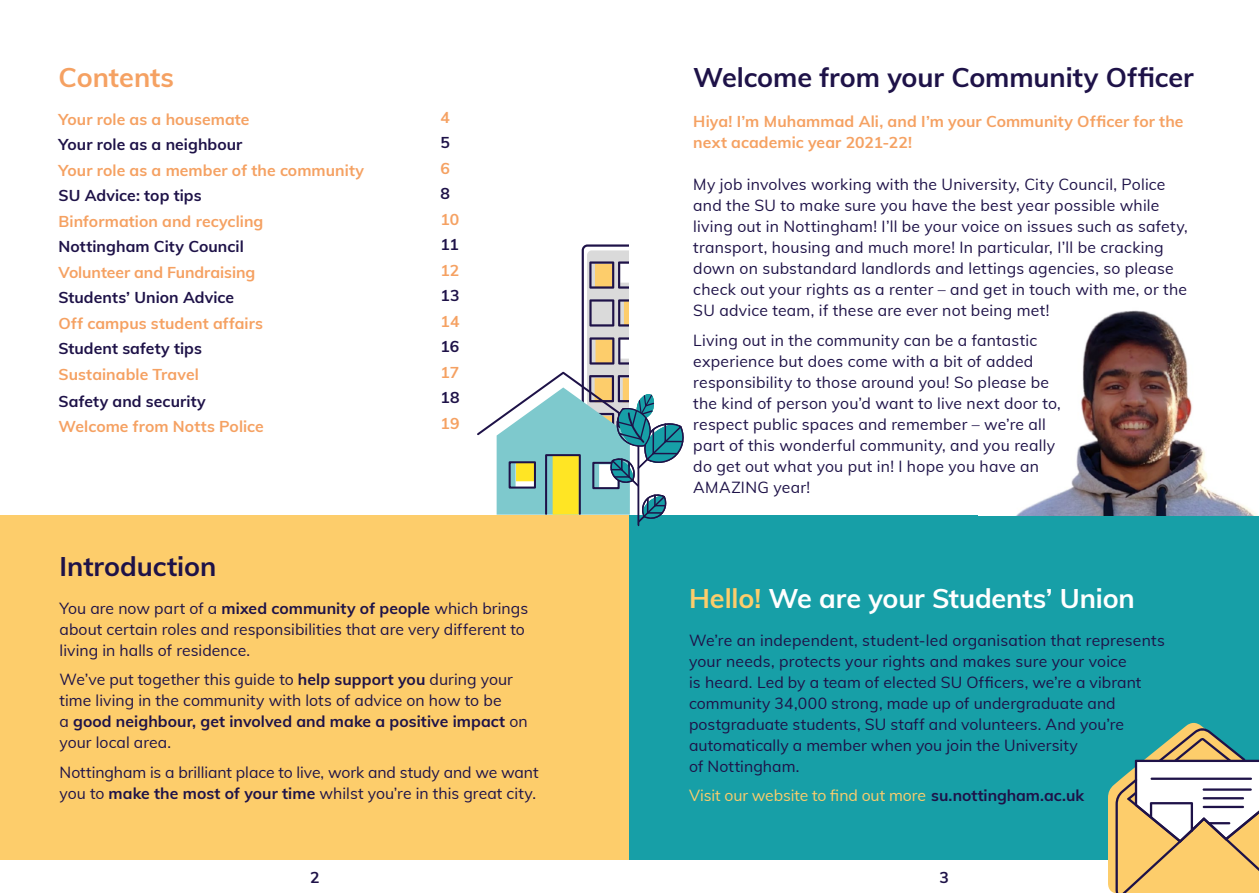
<style>
.page{position:relative;width:1259px;height:893px;background:#fff}
.page>*{position:absolute;margin:0;border:0;box-sizing:border-box;transform-origin:0 0}
.t1{font:700 27px "Muli";letter-spacing:-.005em;color:#1e1248}
.t2{font:700 27px "Muli";letter-spacing:-.005em;color:#fff}
.t3{font:700 27px "Muli";color:#f5a162}
.t4{font:15.75px/21px "Muli";letter-spacing:.015em;color:#1e1248}
.t5{font:700 15.75px/21px "Muli";letter-spacing:.005em;color:#f5a162}
.t6{font:700 15.75px "Muli";letter-spacing:.005em;color:#1e1248}
.t7{font:15.75px/21px "Muli";letter-spacing:-.005em;color:#1e1248}
.t8{font:15.75px "Muli";letter-spacing:-.005em;color:#fdcd6b}
.s1{font-weight:700}
.s2{color:#fdcd6b}
.s3{font-weight:700;color:#1e1248}
</style>
<div class="page">
<div style="left:0;top:516px;width:647px;height:344px;background:#fdcd6b"></div>
<div style="left:629px;top:516px;width:630px;height:344px;background:#179fa7"></div>
<svg style="left:1108px;top:722px;width:151px;height:171px"></svg>
<hr style="left:1202px;top:806px;width:42px;height:2px;background:#1e1248">
<svg style="left:477px;top:244px;width:263px;height:282px"></svg>
<img style="left:1017px;top:310px;width:240px;height:205px">
<h1 class="t3" style="left:58px;top:57px;width:117px">Contents</h1>
<p class="t5" style="left:58px;top:108px;width:192px">Your role as a housemate</p>
<p class="t6" style="left:58px;top:133px;width:185px">Your role as a neighbour</p>
<p class="t5" style="left:58px;top:159px;width:307px">Your role as a member of the community</p>
<p class="t6" style="left:58px;top:184px;width:145px">SU Advice: top tips</p>
<p class="t5" style="left:58px;top:210px;width:206px">Binformation and recycling</p>
<p class="t6" style="left:58px;top:235px;width:187px">Nottingham City Council</p>
<p class="t5" style="left:58px;top:261px;width:198px">Volunteer and Fundraising</p>
<p class="t6" style="left:58px;top:286px;width:177px">Students’ Union Advice</p>
<p class="t5" style="left:58px;top:312px;width:206px">Off campus student affairs</p>
<p class="t6" style="left:58px;top:337px;width:145px">Student safety tips</p>
<p class="t5" style="left:58px;top:363px;width:142px">Sustainable Travel</p>
<p class="t6" style="left:58px;top:390px;width:149px">Safety and security</p>
<p class="t5" style="left:58px;top:415px;width:207px">Welcome from Notts Police</p>
<p class="t5" style="left:440px;top:106px;width:11px">4</p>
<p class="t6" style="left:440px;top:131px;width:11px">5</p>
<p class="t5" style="left:440px;top:157px;width:11px">6</p>
<p class="t6" style="left:440px;top:182px;width:11px">8</p>
<p class="t5" style="left:440px;top:208px;width:20px">10</p>
<p class="t6" style="left:440px;top:233px;width:20px">11</p>
<p class="t5" style="left:440px;top:259px;width:20px">12</p>
<p class="t6" style="left:440px;top:284px;width:21px">13</p>
<p class="t5" style="left:440px;top:310px;width:21px">14</p>
<p class="t6" style="left:440px;top:335px;width:20px">16</p>
<p class="t5" style="left:440px;top:361px;width:20px">17</p>
<p class="t6" style="left:440px;top:386px;width:21px">18</p>
<p class="t5" style="left:440px;top:412px;width:21px">19</p>
<h1 class="t1" style="left:60px;top:546px;width:158px">Introduction</h1>
<p class="t4" style="left:60px;top:597px;width:470px">You are now part of a <span class="s1">mixed community of people</span> which brings about certain roles and responsibilities that are very different to living in halls of residence.</p>
<p class="t4" style="left:60px;top:668px;width:469px">We’ve put together this guide to <span class="s1">help support you</span> during your time living in the community with lots of advice on how to be<br>a <span class="s1">good neighbour, get involved and make a positive impact</span> on your local area.</p>
<p class="t7" style="left:60px;top:761px;width:480px">Nottingham is a brilliant place to live, work and study and we want you to <span class="s1">make the most of your time</span> whilst you’re in this great city.</p>
<h1 class="t1" style="left:693px;top:57px;width:502px">Welcome from your Community Officer</h1>
<p class="t5" style="left:693px;top:110px;width:492px">Hiya! I’m Muhammad Ali, and I’m your Community Officer for the next academic year 2021-22!</p>
<p class="t4" style="left:693px;top:173px;width:496px">My job involves working with the University, City Council, Police and the SU to make sure you have the best year possible while living out in Nottingham! I’ll be your voice on issues such as safety, transport, housing and much more! In particular, I’ll be cracking down on substandard landlords and lettings agencies, so please check out your rights as a renter – and get in touch with me, or the SU advice team, if these are ever not being met!</p>
<p class="t4" style="left:693px;top:329px;width:369px">Living out in the community can be a fantastic experience but does come with a bit of added responsibility to those around you! So please be the kind of person you’d want to live next door to, respect public spaces and remember – we’re all part of this wonderful community, and you really do get out what you put in! I hope you have an AMAZING year!</p>
<h1 class="t2" style="left:689px;top:578px;width:447px"><span class="s2">Hello!</span> We are your Students’ Union</h1>
<p class="t4" style="left:689px;top:629px;width:477px">We’re an independent, student-led organisation that represents your needs, protects your rights and makes sure your voice<br>is heard. Led by a team of elected SU Officers, we’re a vibrant community 34,000 strong, made up of undergraduate and postgraduate students, SU staff and volunteers. And you’re automatically a member when you join the University<br>of Nottingham.</p>
<p class="t8" style="left:689px;top:784px;width:396px">Visit our website to find out more <span class="s3">su.nottingham.ac.uk</span></p>
<p class="t6" style="left:310px;top:865px;width:11px">2</p>
<p class="t6" style="left:939px;top:865px;width:11px">3</p>
</div>
